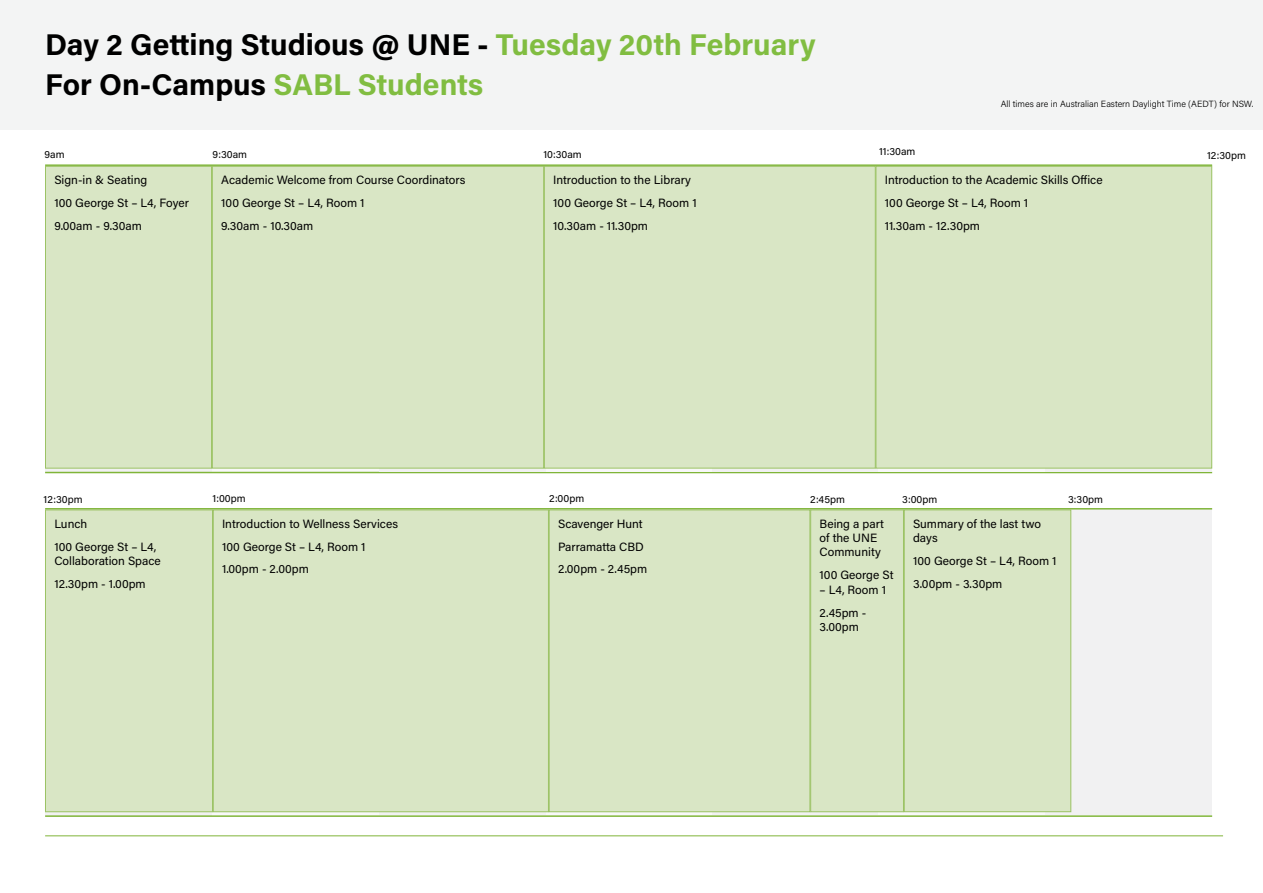
<style>
.page{position:relative;width:1263px;height:893px;background:#fff}
.page>*{position:absolute;margin:0;border:0;box-sizing:border-box;transform-origin:0 0}
.t1{font:700 30px "Acumin Pro";color:#000}
.t2{font:12px/23px "Acumin Pro";color:#000}
.t3{font:10.5px "Acumin Pro";color:#000}
.t4{font:300 9px "Acumin Pro";color:#000}
.s1{color:#81bd41}
</style>
<div class="page">
<div style="left:0;top:0;width:1263px;height:129px;background:#f3f4f4"></div>
<hr style="left:45px;top:836px;width:1178px;height:1px;background:#80b539">
<hr style="left:45px;top:815px;width:1167px;height:2px;background:#80b539">
<div style="left:1045px;top:509px;width:167px;height:306px;background:#f1f1f2"></div>
<hr style="left:45px;top:508px;width:1167px;height:2px;background:#80b539">
<hr style="left:45px;top:472px;width:1167px;height:1px;background:#80b539">
<hr style="left:45px;top:164px;width:1167px;height:2px;background:#80b539">
<div style="left:45px;top:510px;width:168px;height:302px;background:#d9e6c5"></div>
<div style="left:45px;top:510px;width:168px;height:302px;border:1px solid #9cc365"></div>
<div style="left:45px;top:166px;width:167px;height:302px;background:#d9e6c5"></div>
<div style="left:45px;top:166px;width:167px;height:302px;border:1px solid #9cc365"></div>
<div style="left:212px;top:166px;width:332px;height:302px;background:#d9e6c5"></div>
<div style="left:212px;top:166px;width:332px;height:302px;border:1px solid #9cc365"></div>
<div style="left:544px;top:166px;width:331px;height:302px;background:#d9e6c5"></div>
<div style="left:544px;top:166px;width:332px;height:302px;border:1px solid #9cc365"></div>
<div style="left:876px;top:166px;width:336px;height:302px;background:#d9e6c5"></div>
<div style="left:875px;top:166px;width:337px;height:302px;border:1px solid #9cc365"></div>
<div style="left:213px;top:510px;width:335px;height:302px;background:#d9e6c5"></div>
<div style="left:213px;top:510px;width:336px;height:302px;border:1px solid #9cc365"></div>
<div style="left:549px;top:510px;width:261px;height:302px;background:#d9e6c5"></div>
<div style="left:549px;top:510px;width:261px;height:302px;border:1px solid #9cc365"></div>
<div style="left:811px;top:510px;width:92px;height:302px;background:#d9e6c5"></div>
<div style="left:810px;top:510px;width:94px;height:302px;border:1px solid #9cc365"></div>
<div style="left:904px;top:510px;width:167px;height:302px;background:#d9e6c5"></div>
<div style="left:904px;top:509px;width:167px;height:303px;border:1px solid #9cc365"></div>
<h1 class="t1" style="left:45px;top:24px;width:772px">Day 2 Getting Studious @ UNE - <span class="s1">Tuesday 20th February</span></h1>
<h1 class="t1" style="left:45px;top:63px;width:440px">For On-Campus <span class="s1">SABL Students</span></h1>
<p class="t3" style="left:45px;top:147px;width:22px">9am</p>
<p class="t3" style="left:213px;top:147px;width:36px">9:30am</p>
<p class="t3" style="left:543px;top:147px;width:40px">10:30am</p>
<p class="t3" style="left:879px;top:144px;width:38px">11:30am</p>
<p class="t4" style="left:1001px;top:98px;width:254px">All times are in Australian Eastern Daylight Time (AEDT) for NSW.</p>
<p class="t3" style="left:1207px;top:148px;width:41px">12:30pm</p>
<p class="t2" style="left:54px;top:168px;width:136px">Sign-in &amp; Seating<br>100 George St – L4, Foyer<br>9.00am - 9.30am</p>
<p class="t2" style="left:221px;top:168px;width:246px">Academic Welcome from Course Coordinators<br>100 George St – L4, Room 1<br>9.30am - 10.30am</p>
<p class="t2" style="left:553px;top:168px;width:145px">Introduction to the Library<br>100 George St – L4, Room 1<br>10.30am - 11.30pm</p>
<p class="t2" style="left:885px;top:168px;width:219px">Introduction to the Academic Skills Office<br>100 George St – L4, Room 1<br>11.30am - 12.30pm</p>
<p class="t3" style="left:549px;top:491px;width:37px">2:00pm</p>
<p class="t3" style="left:810px;top:492px;width:36px">2:45pm</p>
<p class="t3" style="left:902px;top:492px;width:37px">3:00pm</p>
<p class="t3" style="left:1068px;top:492px;width:37px">3:30pm</p>
<p class="t3" style="left:44px;top:492px;width:41px">12:30pm</p>
<p class="t3" style="left:213px;top:491px;width:35px">1:00pm</p>
<p class="t2" style="left:54px;top:511px;width:103px">Lunch<br>100 George St – L4,</p>
<p class="t2" style="left:54px;top:549px;width:108px">Collaboration Space<br>12.30pm - 1.00pm</p>
<p class="t2" style="left:913px;top:516px;width:129px;line-height:14.4px">Summary of the last two days</p>
<p class="t2" style="left:913px;top:549px;width:145px">100 George St – L4, Room 1<br>3.00pm - 3.30pm</p>
<p class="t2" style="left:222px;top:511px;width:177px">Introduction to Wellness Services<br>100 George St – L4, Room 1<br>1.00pm - 2.00pm</p>
<p class="t2" style="left:558px;top:511px;width:91px">Scavenger Hunt<br>Parramatta CBD<br>2.00pm - 2.45pm</p>
<p class="t2" style="left:819px;top:516px;width:66px;line-height:14.4px">Being a part of the UNE<br>Community</p>
<p class="t2" style="left:819px;top:563px;width:75px">100 George St</p>
<p class="t2" style="left:819px;top:578px;width:68px">– L4, Room 1<br>2.45pm -</p>
<p class="t2" style="left:819px;top:615px;width:41px">3.00pm</p>
</div>
